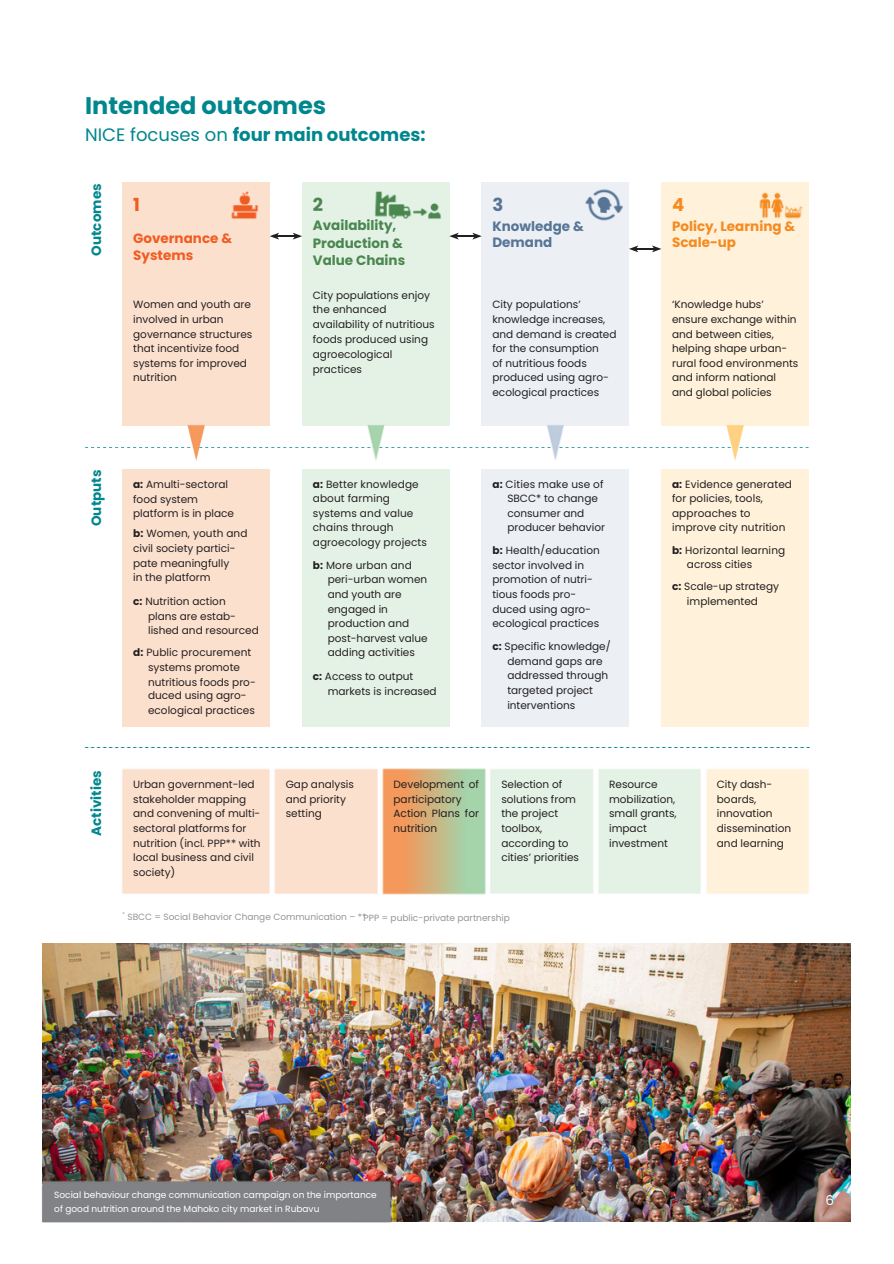
<style>
.page{position:relative;width:894px;height:1264px;background:#fff}
.page>*{position:absolute;margin:0;border:0;box-sizing:border-box;transform-origin:0 0}
.t1{font:700 24px "Poppins";color:#00878e}
.t2{font:700 18px "Poppins";color:#00878e}
.t3{font:700 18px "Poppins";color:#f05c21}
.t4{font:700 18px "Poppins";color:#4a874f}
.t5{font:700 18px "Poppins";color:#577596}
.t6{font:700 18px "Poppins";color:#f58a1f}
.t7{font:700 13.5px/17.5px "Poppins";color:#4a874f}
.t8{font:700 13.5px "Poppins";color:#00878e}
.t9{font:700 13.5px "Poppins";color:#f58a1f}
.t10{font:700 13.5px "Poppins";color:#f05c21}
.t11{font:700 13.5px/16.8px "Poppins";color:#577596}
.t12{font:13.5px "Poppins";color:#fff}
.t13{font:10.5px/14.7px "Poppins";color:#231f20}
.t14{font:9px/13.5px "Poppins";color:#fff}
.t15{font:9px "Poppins";color:#939598}
.t16{font:5.25px "Poppins";color:#939598}
.s1{font-weight:400}
.s2{font-weight:700}
</style>
<div class="page">
<div style="left:122px;top:469px;width:147px;height:257px;background:#fce0ce"></div>
<div style="left:302px;top:469px;width:147px;height:257px;background:#e4f2e6"></div>
<div style="left:481px;top:469px;width:147px;height:257px;background:#ecf0f5"></div>
<svg style="left:91px;top:447px;width:477px;height:1px"></svg>
<div style="left:661px;top:183px;width:147px;height:243px;background:#fff1da"></div>
<svg style="left:628px;top:245px;width:33px;height:7px"></svg>
<div style="left:122px;top:183px;width:147px;height:243px;background:#fce0ce"></div>
<div style="left:302px;top:183px;width:147px;height:243px;background:#e4f2e6"></div>
<div style="left:481px;top:183px;width:147px;height:243px;background:#ecf0f5"></div>
<svg style="left:269px;top:233px;width:33px;height:6px"></svg>
<svg style="left:449px;top:233px;width:32px;height:6px"></svg>
<div style="left:661px;top:469px;width:147px;height:257px;background:#fff1da"></div>
<img style="left:43px;top:943px;width:807px;height:278px">
<img style="left:188px;top:425px;width:16px;height:36px">
<img style="left:231px;top:191px;width:28px;height:28px">
<img style="left:41px;top:1171px;width:357px;height:52px">
<img style="left:366px;top:425px;width:18px;height:35px">
<img style="left:374px;top:191px;width:67px;height:28px">
<img style="left:546px;top:425px;width:18px;height:35px">
<img style="left:577px;top:182px;width:52px;height:46px">
<img style="left:726px;top:425px;width:17px;height:36px">
<img style="left:84px;top:747px;width:725px;height:1px">
<img style="left:122px;top:768px;width:687px;height:127px">
<img style="left:759px;top:184px;width:50px;height:41px">
<h1 class="t1" style="left:85px;top:89px;width:242px">Intended outcomes</h1>
<h1 class="t2" style="left:85px;top:122px;width:342px"><span class="s1">NICE focuses on</span> four main outcomes:</h1>
<p class="t8" style="left:87px;top:256px;width:74px;rotate:-90deg">Outcomes</p>
<p class="t3" style="left:133px;top:192px;width:8px">1</p>
<p class="t4" style="left:313px;top:192px;width:12px">2</p>
<p class="t7" style="left:313px;top:217px;width:94px">Availability,<br>Production &amp;<br>Value Chains</p>
<h2 class="t13" style="left:313px;top:287px;width:123px">City populations enjoy the enhanced availability of nutritious foods produced using agroecological practices</h2>
<h3 class="t5" style="left:492px;top:192px;width:12px">3</h3>
<h3 class="t11" style="left:492px;top:217px;width:93px">Knowledge &amp;<br>Demand</h3>
<p class="t6" style="left:672px;top:192px;width:14px">4</p>
<p class="t9" style="left:672px;top:216px;width:125px">Policy, Learning &amp;</p>
<h2 class="t10" style="left:133px;top:229px;width:100px">Governance &amp;</h2>
<p class="t9" style="left:672px;top:233px;width:66px">Scale-up</p>
<h2 class="t10" style="left:133px;top:246px;width:61px">Systems</h2>
<h3 class="t13" style="left:492px;top:297px;width:125px">City populations’ knowledge increases, and demand is created for the consumption<br>of nutritious foods produced using agro&shy;ecological practices</h3>
<h2 class="t13" style="left:133px;top:297px;width:121px">Women and youth are involved in urban governance structures that incentivize food systems for improved nutrition</h2>
<h3 class="t13" style="left:672px;top:297px;width:128px">‘Knowledge hubs’ ensure exchange within and between cities, helping shape urban&shy;rural food environments and inform national and global policies</h3>
<h2 class="t8" style="left:87px;top:526px;width:58px;rotate:-90deg">Outputs</h2>
<p class="t13" style="left:133px;top:476px;width:96px"><span class="s2">a:</span> Amulti-sectoral</p>
<h2 class="t13" style="left:133px;top:491px;width:102px">food system platform is in place</h2>
<h2 class="t13" style="left:133px;top:526px;width:116px"><span class="s2">b:</span> Women, youth and civil society partici&shy;pate meaningfully<br>in the platform</h2>
<h3 class="t13" style="left:133px;top:594px;width:94px"><span class="s2">c:</span> Nutrition action</h3>
<p class="t13" style="left:148px;top:608px;width:112px">plans are estab&shy;lished and resourced</p>
<h2 class="t13" style="left:133px;top:645px;width:120px"><span class="s2">d:</span> Public procurement</h2>
<h3 class="t13" style="left:148px;top:660px;width:109px">systems promote nutritious foods pro-</h3>
<h3 class="t13" style="left:148px;top:688px;width:108px">duced using agro&shy;ecological practices</h3>
<p class="t13" style="left:313px;top:476px;width:116px"><span class="s2">a:</span> Better knowledge about farming systems and value chains through agroecology projects</p>
<p class="t13" style="left:313px;top:558px;width:100px"><span class="s2">b:</span> More urban and</p>
<h2 class="t13" style="left:327px;top:572px;width:101px">peri-urban women and youth are engaged in production and</h2>
<h3 class="t13" style="left:327px;top:630px;width:101px">post-harvest value adding activities</h3>
<h3 class="t13" style="left:313px;top:669px;width:102px"><span class="s2">c:</span> Access to output</h3>
<h3 class="t13" style="left:327px;top:683px;width:110px">markets is increased</h3>
<h3 class="t13" style="left:492px;top:476px;width:112px"><span class="s2">a:</span> Cities make use of</h3>
<h3 class="t13" style="left:507px;top:491px;width:99px">SBCC* to change consumer and producer behavior</h3>
<h3 class="t13" style="left:492px;top:543px;width:109px"><span class="s2">b:</span> Health/education sector involved in promotion of nutri&shy;tious foods pro&shy;duced using agro-</h3>
<h3 class="t13" style="left:492px;top:616px;width:108px">ecological practices</h3>
<h3 class="t13" style="left:492px;top:639px;width:120px"><span class="s2">c:</span> Specific knowledge/</h3>
<h3 class="t13" style="left:507px;top:653px;width:102px">demand gaps are addressed through targeted project</h3>
<h3 class="t13" style="left:507px;top:697px;width:69px">interventions</h3>
<h3 class="t13" style="left:672px;top:476px;width:121px"><span class="s2">a:</span> Evidence generated for policies, tools, approaches to improve city nutrition</h3>
<h3 class="t13" style="left:672px;top:543px;width:115px"><span class="s2">b:</span> Horizontal learning</h3>
<h3 class="t13" style="left:686px;top:557px;width:67px">across cities</h3>
<h3 class="t13" style="left:672px;top:579px;width:108px"><span class="s2">c:</span> Scale-up strategy</h3>
<h3 class="t13" style="left:686px;top:593px;width:73px">implemented</h3>
<p class="t8" style="left:87px;top:835px;width:67px;rotate:-90deg">Activities</p>
<p class="t13" style="left:133px;top:777px;width:129px">Urban government-led stakeholder mapping and convening of multi&shy;sectoral platforms for nutrition (incl. PPP** with local business and civil society)</p>
<p class="t13" style="left:286px;top:777px;width:70px">Gap analysis and priority setting</p>
<h3 class="t13" style="left:393px;top:777px;width:87px">Development of participatory<br>Action Plans for nutrition</h3>
<h3 class="t13" style="left:501px;top:777px;width:79px">Selection of solutions from the project toolbox, according to cities’ priorities</h3>
<h3 class="t16" style="left:122px;top:910px;width:4px">*</h3>
<h3 class="t15" style="left:127px;top:910px;width:240px">SBCC = Social Behavior Change Communication – **</h3>
<h3 class="t15" style="left:363px;top:911px;width:148px">PPP = public-private partnership</h3>
<h3 class="t13" style="left:609px;top:777px;width:69px">Resource mobilization, small grants, impact investment</h3>
<h3 class="t13" style="left:716px;top:777px;width:76px">City dash&shy;boards, innovation dissemination and learning</h3>
<h3 class="t14" style="left:54px;top:1188px;width:324px">Social behaviour change communication campaign on the importance of good nutrition around the Mahoko city market in Rubavu</h3>
<h3 class="t12" style="left:825px;top:1190px;width:10px">6</h3>
</div>
